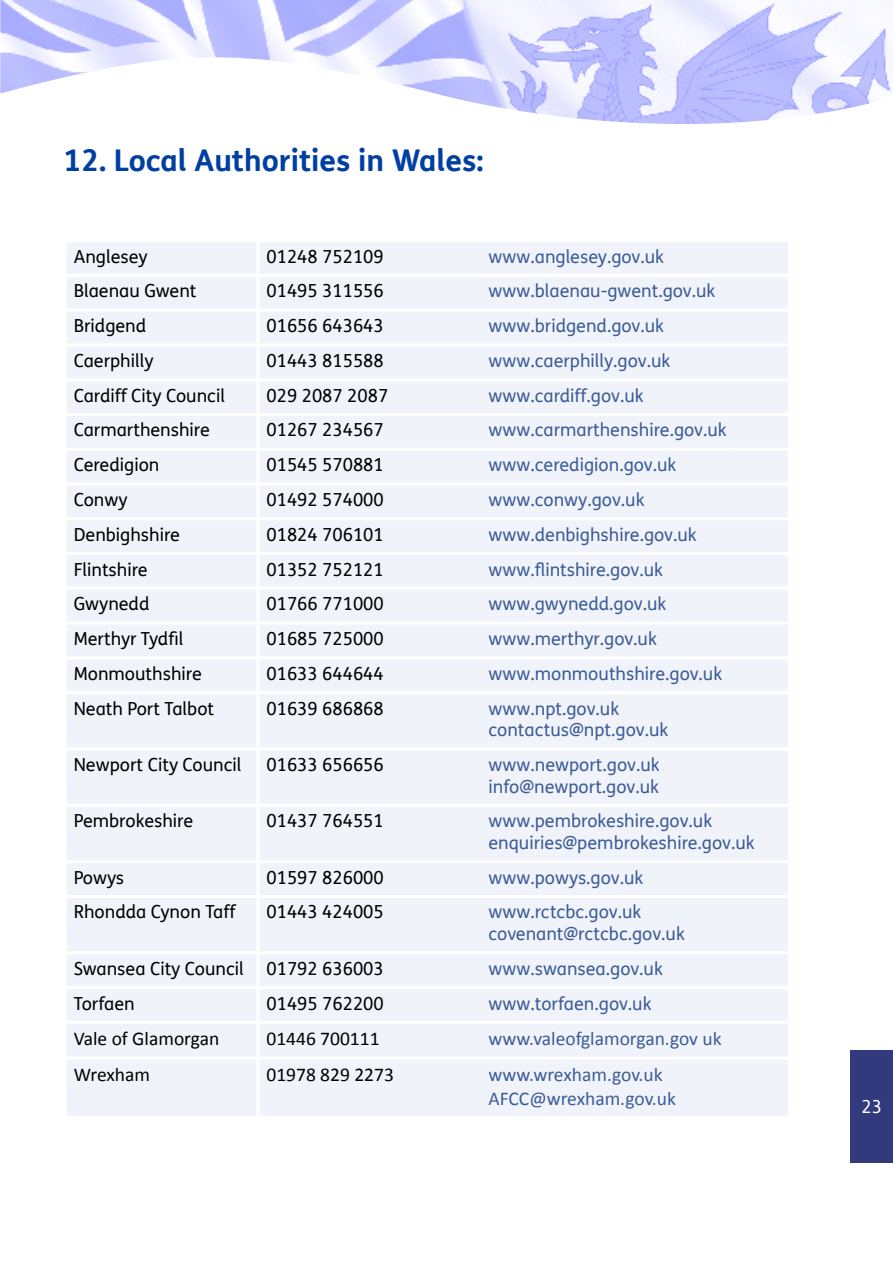
<style>
.page{position:relative;width:893px;height:1263px;background:#fff}
.page>*{position:absolute;margin:0;border:0;box-sizing:border-box;transform-origin:0 0}
.section_head{font:700 30px "FS Me";color:#003fa2}
.t1{font:19.5px "Calibri";color:#3d5b98}
.t2{font:19.5px "Calibri";color:#000}
.Body_text{font:18px "FS Me";color:#3d5b98}
.Body_text-2{font:18px "FS Me";color:#000}
.t3{font:18px "FS Me";color:#fff}
</style>
<div class="page">
<div style="left:850px;top:1050px;width:43px;height:113px;background:#303a7c"></div>
<img style="left:0;top:0;width:893px;height:124px">
<div style="left:67px;top:242px;width:721px;height:874px;background:#f0f4fa"></div>
<hr style="left:256px;top:242px;width:3px;height:32px;background:#fff">
<hr style="left:64px;top:274px;width:194px;height:3px;background:#fff">
<hr style="left:258px;top:274px;width:533px;height:3px;background:#fff">
<hr style="left:256px;top:277px;width:3px;height:32px;background:#fff">
<hr style="left:64px;top:309px;width:194px;height:3px;background:#fff">
<hr style="left:258px;top:309px;width:533px;height:3px;background:#fff">
<hr style="left:256px;top:312px;width:3px;height:31px;background:#fff">
<hr style="left:64px;top:343px;width:194px;height:3px;background:#fff">
<hr style="left:258px;top:343px;width:533px;height:3px;background:#fff">
<hr style="left:256px;top:346px;width:3px;height:32px;background:#fff">
<hr style="left:64px;top:378px;width:194px;height:3px;background:#fff">
<hr style="left:258px;top:378px;width:533px;height:3px;background:#fff">
<hr style="left:256px;top:381px;width:3px;height:32px;background:#fff">
<hr style="left:64px;top:413px;width:194px;height:3px;background:#fff">
<hr style="left:258px;top:413px;width:533px;height:3px;background:#fff">
<hr style="left:256px;top:416px;width:3px;height:32px;background:#fff">
<hr style="left:64px;top:448px;width:194px;height:3px;background:#fff">
<hr style="left:258px;top:448px;width:533px;height:3px;background:#fff">
<hr style="left:256px;top:451px;width:3px;height:31px;background:#fff">
<hr style="left:64px;top:482px;width:194px;height:3px;background:#fff">
<hr style="left:258px;top:482px;width:533px;height:3px;background:#fff">
<hr style="left:256px;top:485px;width:3px;height:32px;background:#fff">
<hr style="left:64px;top:517px;width:194px;height:3px;background:#fff">
<hr style="left:258px;top:517px;width:533px;height:3px;background:#fff">
<hr style="left:256px;top:520px;width:3px;height:32px;background:#fff">
<hr style="left:64px;top:552px;width:194px;height:3px;background:#fff">
<hr style="left:258px;top:552px;width:533px;height:3px;background:#fff">
<hr style="left:256px;top:555px;width:3px;height:32px;background:#fff">
<hr style="left:64px;top:587px;width:194px;height:3px;background:#fff">
<hr style="left:258px;top:587px;width:533px;height:3px;background:#fff">
<hr style="left:256px;top:590px;width:3px;height:31px;background:#fff">
<hr style="left:64px;top:621px;width:194px;height:3px;background:#fff">
<hr style="left:258px;top:621px;width:533px;height:3px;background:#fff">
<hr style="left:256px;top:624px;width:3px;height:32px;background:#fff">
<hr style="left:64px;top:656px;width:194px;height:3px;background:#fff">
<hr style="left:258px;top:656px;width:533px;height:3px;background:#fff">
<hr style="left:256px;top:659px;width:3px;height:32px;background:#fff">
<hr style="left:64px;top:691px;width:194px;height:3px;background:#fff">
<hr style="left:258px;top:691px;width:533px;height:3px;background:#fff">
<hr style="left:256px;top:694px;width:3px;height:53px;background:#fff">
<hr style="left:64px;top:747px;width:194px;height:3px;background:#fff">
<hr style="left:258px;top:747px;width:533px;height:3px;background:#fff">
<hr style="left:256px;top:750px;width:3px;height:54px;background:#fff">
<hr style="left:64px;top:804px;width:194px;height:3px;background:#fff">
<hr style="left:258px;top:804px;width:533px;height:3px;background:#fff">
<hr style="left:256px;top:807px;width:3px;height:53px;background:#fff">
<hr style="left:64px;top:860px;width:194px;height:3px;background:#fff">
<hr style="left:258px;top:860px;width:533px;height:3px;background:#fff">
<hr style="left:256px;top:863px;width:3px;height:32px;background:#fff">
<hr style="left:64px;top:895px;width:194px;height:3px;background:#fff">
<hr style="left:258px;top:895px;width:533px;height:3px;background:#fff">
<hr style="left:256px;top:898px;width:3px;height:53px;background:#fff">
<hr style="left:64px;top:951px;width:194px;height:3px;background:#fff">
<hr style="left:258px;top:951px;width:533px;height:3px;background:#fff">
<hr style="left:256px;top:954px;width:3px;height:32px;background:#fff">
<hr style="left:64px;top:986px;width:194px;height:3px;background:#fff">
<hr style="left:258px;top:986px;width:533px;height:3px;background:#fff">
<hr style="left:256px;top:989px;width:3px;height:32px;background:#fff">
<hr style="left:64px;top:1021px;width:194px;height:3px;background:#fff">
<hr style="left:258px;top:1021px;width:533px;height:3px;background:#fff">
<hr style="left:256px;top:1024px;width:3px;height:33px;background:#fff">
<hr style="left:64px;top:1057px;width:194px;height:3px;background:#fff">
<hr style="left:258px;top:1057px;width:533px;height:3px;background:#fff">
<hr style="left:256px;top:1060px;width:3px;height:56px;background:#fff">
<p class="section_head" style="left:64px;top:137px;width:421px">12. Local Authorities in Wales:</p>
<p class="Body_text-2" style="left:74px;top:244px;width:75px">Anglesey</p>
<p class="Body_text-2" style="left:266px;top:244px;width:119px">01248 752109</p>
<p class="Body_text" style="left:488px;top:244px;width:177px">www.anglesey.gov.uk</p>
<p class="Body_text-2" style="left:74px;top:279px;width:124px">Blaenau Gwent</p>
<p class="Body_text-2" style="left:266px;top:279px;width:119px">01495 311556</p>
<p class="Body_text" style="left:488px;top:279px;width:228px">www.blaenau-gwent.gov.uk</p>
<p class="Body_text-2" style="left:74px;top:313px;width:74px">Bridgend</p>
<p class="Body_text-2" style="left:266px;top:313px;width:119px">01656 643643</p>
<p class="Body_text" style="left:488px;top:313px;width:177px">www.bridgend.gov.uk</p>
<p class="Body_text-2" style="left:74px;top:348px;width:81px">Caerphilly</p>
<p class="Body_text-2" style="left:266px;top:348px;width:119px">01443 815588</p>
<p class="Body_text" style="left:488px;top:348px;width:183px">www.caerphilly.gov.uk</p>
<p class="Body_text-2" style="left:74px;top:383px;width:153px">Cardiff City Council</p>
<p class="Body_text-2" style="left:266px;top:383px;width:123px">029 2087 2087</p>
<p class="Body_text" style="left:488px;top:383px;width:157px">www.cardiff.gov.uk</p>
<p class="Body_text-2" style="left:74px;top:418px;width:138px">Carmarthenshire</p>
<p class="Body_text-2" style="left:266px;top:418px;width:119px">01267 234567</p>
<p class="Body_text" style="left:488px;top:418px;width:240px">www.carmarthenshire.gov.uk</p>
<p class="Body_text-2" style="left:74px;top:452px;width:87px">Ceredigion</p>
<p class="Body_text-2" style="left:266px;top:452px;width:119px">01545 570881</p>
<p class="Body_text" style="left:488px;top:452px;width:189px">www.ceredigion.gov.uk</p>
<p class="Body_text-2" style="left:74px;top:487px;width:55px">Conwy</p>
<p class="Body_text-2" style="left:266px;top:487px;width:119px">01492 574000</p>
<p class="Body_text" style="left:488px;top:487px;width:158px">www.conwy.gov.uk</p>
<p class="Body_text-2" style="left:74px;top:522px;width:108px">Denbighshire</p>
<p class="Body_text-2" style="left:266px;top:522px;width:119px">01824 706101</p>
<p class="Body_text" style="left:488px;top:522px;width:210px">www.denbighshire.gov.uk</p>
<p class="Body_text-2" style="left:74px;top:557px;width:75px">Flintshire</p>
<p class="Body_text-2" style="left:266px;top:557px;width:119px">01352 752121</p>
<p class="Body_text" style="left:488px;top:557px;width:176px">www.flintshire.gov.uk</p>
<p class="Body_text-2" style="left:74px;top:592px;width:77px">Gwynedd</p>
<p class="Body_text-2" style="left:266px;top:592px;width:119px">01766 771000</p>
<p class="Body_text" style="left:488px;top:592px;width:179px">www.gwynedd.gov.uk</p>
<p class="Body_text-2" style="left:74px;top:626px;width:111px">Merthyr Tydfil</p>
<p class="Body_text-2" style="left:266px;top:626px;width:119px">01685 725000</p>
<p class="Body_text" style="left:488px;top:626px;width:170px">www.merthyr.gov.uk</p>
<p class="Body_text-2" style="left:74px;top:661px;width:130px">Monmouthshire</p>
<p class="Body_text-2" style="left:266px;top:661px;width:119px">01633 644644</p>
<p class="Body_text" style="left:488px;top:661px;width:235px">www.monmouthshire.gov.uk</p>
<p class="Body_text-2" style="left:74px;top:696px;width:142px">Neath Port Talbot</p>
<p class="Body_text-2" style="left:266px;top:696px;width:119px">01639 686868</p>
<p class="Body_text" style="left:488px;top:696px;width:132px">www.npt.gov.uk</p>
<p class="Body_text" style="left:488px;top:717px;width:181px">contactus@npt.gov.uk</p>
<p class="Body_text-2" style="left:74px;top:752px;width:169px">Newport City Council</p>
<p class="Body_text-2" style="left:266px;top:752px;width:119px">01633 656656</p>
<p class="Body_text" style="left:488px;top:752px;width:173px">www.newport.gov.uk</p>
<p class="Body_text" style="left:488px;top:774px;width:172px">info@newport.gov.uk</p>
<p class="Body_text-2" style="left:74px;top:809px;width:121px">Pembrokeshire</p>
<p class="Body_text-2" style="left:266px;top:809px;width:119px">01437 764551</p>
<p class="Body_text" style="left:488px;top:809px;width:225px">www.pembrokeshire.gov.uk</p>
<p class="Body_text" style="left:488px;top:830px;width:268px">enquiries@pembrokeshire.gov.uk</p>
<p class="Body_text-2" style="left:74px;top:865px;width:52px">Powys</p>
<p class="Body_text-2" style="left:266px;top:865px;width:119px">01597 826000</p>
<p class="Body_text" style="left:488px;top:865px;width:156px">www.powys.gov.uk</p>
<p class="Body_text-2" style="left:74px;top:900px;width:163px">Rhondda Cynon Taff</p>
<p class="Body_text-2" style="left:266px;top:900px;width:119px">01443 424005</p>
<p class="Body_text" style="left:488px;top:900px;width:154px">www.rctcbc.gov.uk</p>
<p class="Body_text" style="left:488px;top:921px;width:198px">covenant@rctcbc.gov.uk</p>
<p class="Body_text-2" style="left:74px;top:956px;width:171px">Swansea City Council</p>
<p class="Body_text-2" style="left:266px;top:956px;width:119px">01792 636003</p>
<p class="Body_text" style="left:488px;top:956px;width:176px">www.swansea.gov.uk</p>
<p class="Body_text-2" style="left:74px;top:991px;width:62px">Torfaen</p>
<p class="Body_text-2" style="left:266px;top:991px;width:119px">01495 762200</p>
<p class="Body_text" style="left:488px;top:991px;width:165px">www.torfaen.gov.uk</p>
<p class="t2" style="left:74px;top:1027px;width:147px">Vale of Glamorgan</p>
<p class="t2" style="left:266px;top:1027px;width:115px">01446 700111</p>
<p class="t1" style="left:488px;top:1027px;width:235px">www.valeofglamorgan.gov uk</p>
<p class="t2" style="left:74px;top:1062px;width:78px">Wrexham</p>
<p class="t2" style="left:266px;top:1062px;width:129px">01978 829 2273</p>
<p class="t1" style="left:488px;top:1062px;width:176px">www.wrexham.gov.uk</p>
<p class="t1" style="left:488px;top:1086px;width:189px">AFCC@wrexham.gov.uk</p>
<p class="t3" style="left:861px;top:1095px;width:22px">23</p>
</div>
